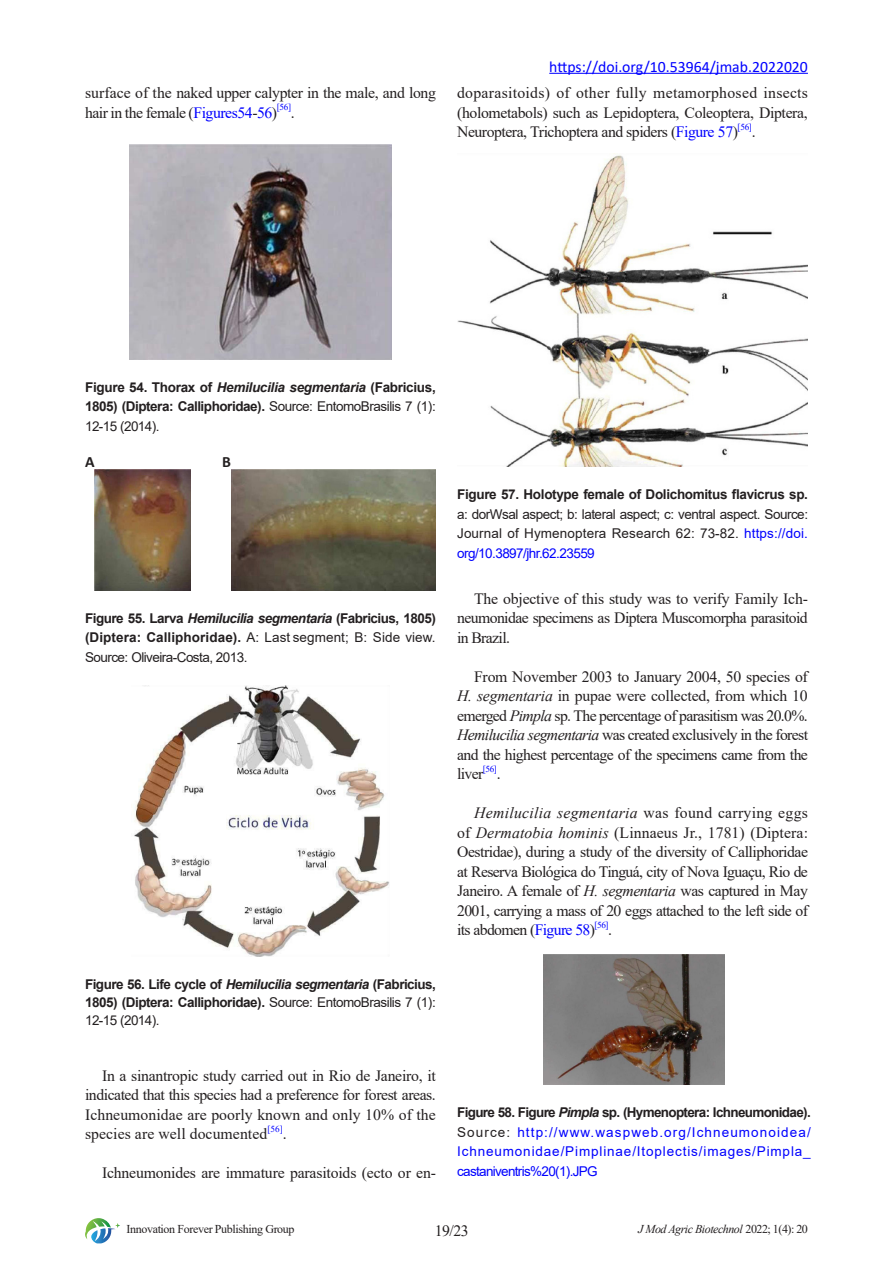
<style>
.page{position:relative;width:893px;height:1263px;background:#fff}
.page>*{position:absolute;margin:0;border:0;box-sizing:border-box;transform-origin:0 0}
.正文{font:15.75px/19.5px "Times New Roman";letter-spacing:-.03em;color:#231f20;text-align:justify}
.正文-2{font:15.75px "Times New Roman";letter-spacing:-.01em;color:#231f20}
.t1{font:15.75px "Calibri";color:#00f}
.t2{font:700 15.75px "Calibri";color:#231f20}
.图注样式{font:700 13.5px/19.5px "Arial";letter-spacing:-.035em;color:#231f20;text-align:justify}
.图注样式-2{font:13.5px/19.5px "Arial";letter-spacing:.01em;color:#231f20;text-align:justify}
.图注样式-3{font:13.5px/19.5px "Arial";letter-spacing:.065em;color:#00f;text-align:justify}
.t3{font:12px "Times New Roman";letter-spacing:-.03em;color:#231f20}
.t4{font:italic 12px "Times New Roman";letter-spacing:-.04em;color:#231f20}
.正文-3{font:9.15px "Times New Roman";letter-spacing:-.03em;color:#00f}
.s1{color:#00f}
.s2{font-style:italic}
.s3{font-weight:400}
.s4{font-weight:700}
.s5{font-weight:700;color:#231f20}
.s6{font-weight:700;font-style:italic;color:#231f20}
.s7{color:#231f20}
.s8{font-style:normal}
</style>
<div class="page">
<svg style="left:85px;top:1218px;width:35px;height:25px"></svg>
<hr style="left:549px;top:73px;width:259px;height:1px;background:#00f">
<img style="left:129px;top:145px;width:263px;height:214px">
<img style="left:134px;top:685px;width:255px;height:271px">
<img style="left:95px;top:470px;width:95px;height:120px">
<img style="left:231px;top:470px;width:205px;height:120px">
<img style="left:457px;top:153px;width:351px;height:313px">
<img style="left:543px;top:955px;width:182px;height:129px">
<p class="正文" style="left:85px;top:83px;width:352px">surface of the naked upper calypter in the male, and long hair in the female (<span class="s1">Figures 54</span>-<span class="s1">56</span>)</p>
<p class="正文-3" style="left:277px;top:101px;width:16px">[56]</p>
<p class="正文" style="left:291px;top:102px;width:5px">.</p>
<p class="t1" style="left:549px;top:55px;width:260px">https://doi.org/10.53964/jmab.2022020</p>
<p class="正文" style="left:457px;top:83px;width:352px">doparasitoids) of other fully metamorphosed insects (holometabols) such as Lepidoptera, Coleoptera, Diptera, Neuroptera, Trichoptera and spiders (<span class="s1">Figure 57</span>)</p>
<p class="正文-3" style="left:738px;top:120px;width:16px">[56]</p>
<p class="正文" style="left:752px;top:122px;width:5px">.</p>
<p class="图注样式" style="left:85px;top:377px;width:352px">Figure 54. Thorax of <span class="s2">Hemilucilia segmentaria</span> (Fabricius, 1805) (Diptera: Calliphoridae). <span class="s3">Source: EntomoBrasilis 7 (1):<br>12-15 (2014).</span></p>
<p class="t2" style="left:85px;top:450px;width:11px">A</p>
<p class="t2" style="left:222px;top:450px;width:10px">B</p>
<p class="图注样式" style="left:85px;top:608px;width:352px">Figure 55. Larva <span class="s2">Hemilucilia segmentaria</span> (Fabricius, 1805) (Diptera: Calliphoridae). <span class="s3">A: Last segment; B: Side view.<br>Source: Oliveira-Costa, 2013.</span></p>
<p class="图注样式" style="left:85px;top:975px;width:352px;line-height:18px">Figure 56. Life cycle of <span class="s2">Hemilucilia segmentaria</span> (Fabricius, 1805) (Diptera: Calliphoridae). <span class="s3">Source: EntomoBrasilis 7 (1):<br>12-15 (2014).</span></p>
<p class="正文" style="left:85px;top:1065px;width:352px;text-indent:17px">In a sinantropic study carried out in Rio de Janeiro, it indicated that this species had a preference for forest areas.<br>Ichneumonidae are poorly known and only 10% of the species are well documented</p>
<p class="正文-3" style="left:267px;top:1122px;width:17px">[56]</p>
<p class="正文" style="left:283px;top:1123px;width:5px">.</p>
<p class="正文-2" style="left:102px;top:1162px;width:335px">Ichneumonides are immature parasitoids (ecto or en-</p>
<p class="图注样式-2" style="left:457px;top:485px;width:352px"><span class="s4">Figure 57. Holotype female of Dolichomitus flavicrus sp. </span>a: dorWsal aspect; b: lateral aspect; c: ventral aspect. Source:<br>Journal of Hymenoptera Research 62: 73-82. <span class="s1">https://doi. org/10.3897/jhr.62.23559</span></p>
<p class="正文" style="left:457px;top:588px;width:352px;text-indent:17px">The objective of this study was to verify Family Ich&shy;neumonidae specimens as Diptera Muscomorpha parasitoid in Brazil.</p>
<p class="正文" style="left:457px;top:666px;width:352px;text-indent:17px">From November 2003 to January 2004, 50 species of <span class="s2">H. segmentaria</span> in pupae were collected, from which 10 emerged <span class="s2">Pimpla</span> sp. The percentage of parasitism was 20.0%.<br><span class="s2">Hemilucilia segmentaria</span> was created exclusively in the forest and the highest percentage of the specimens came from the liver</p>
<p class="正文-3" style="left:483px;top:762px;width:16px">[56]</p>
<p class="正文" style="left:497px;top:763px;width:5px">.</p>
<p class="正文" style="left:457px;top:802px;width:352px;text-indent:17px"><span class="s2">Hemilucilia segmentaria</span> was found carrying eggs of <span class="s2">Dermatobia hominis</span> (Linnaeus Jr., 1781) (Diptera:<br>Oestridae), during a study of the diversity of Calliphoridae at Reserva Biológica do Tinguá, city of Nova Iguaçu, Rio de Janeiro. A female of <span class="s2">H. segmentaria</span> was captured in May 2001, carrying a mass of 20 eggs attached to the left side of its abdomen (<span class="s1">Figure 58</span>)</p>
<p class="正文-3" style="left:594px;top:918px;width:16px">[56]</p>
<p class="正文" style="left:608px;top:919px;width:5px">.</p>
<p class="图注样式-3" style="left:457px;top:1102px;width:355px"><span class="s5">Figure 58. Figure</span> <span class="s6">Pimpla</span> <span class="s5">sp. (Hymenoptera: Ichneumonidae).<br></span><span class="s7">Source:</span> http://www.waspweb.org/Ichneumonoidea/ Ichneumonidae/Pimplinae/Itoplectis/images/Pimpla_ castaniventris%20(1).JPG</p>
<p class="t3" style="left:126px;top:1220px;width:170px">Innovation Forever Publishing Group</p>
<p class="正文" style="left:435px;top:1220px;width:35px">19/23</p>
<p class="t4" style="left:638px;top:1221px;width:171px">J Mod Agric Biotechnol <span class="s8">2022; 1(4): 20</span></p>
</div>
